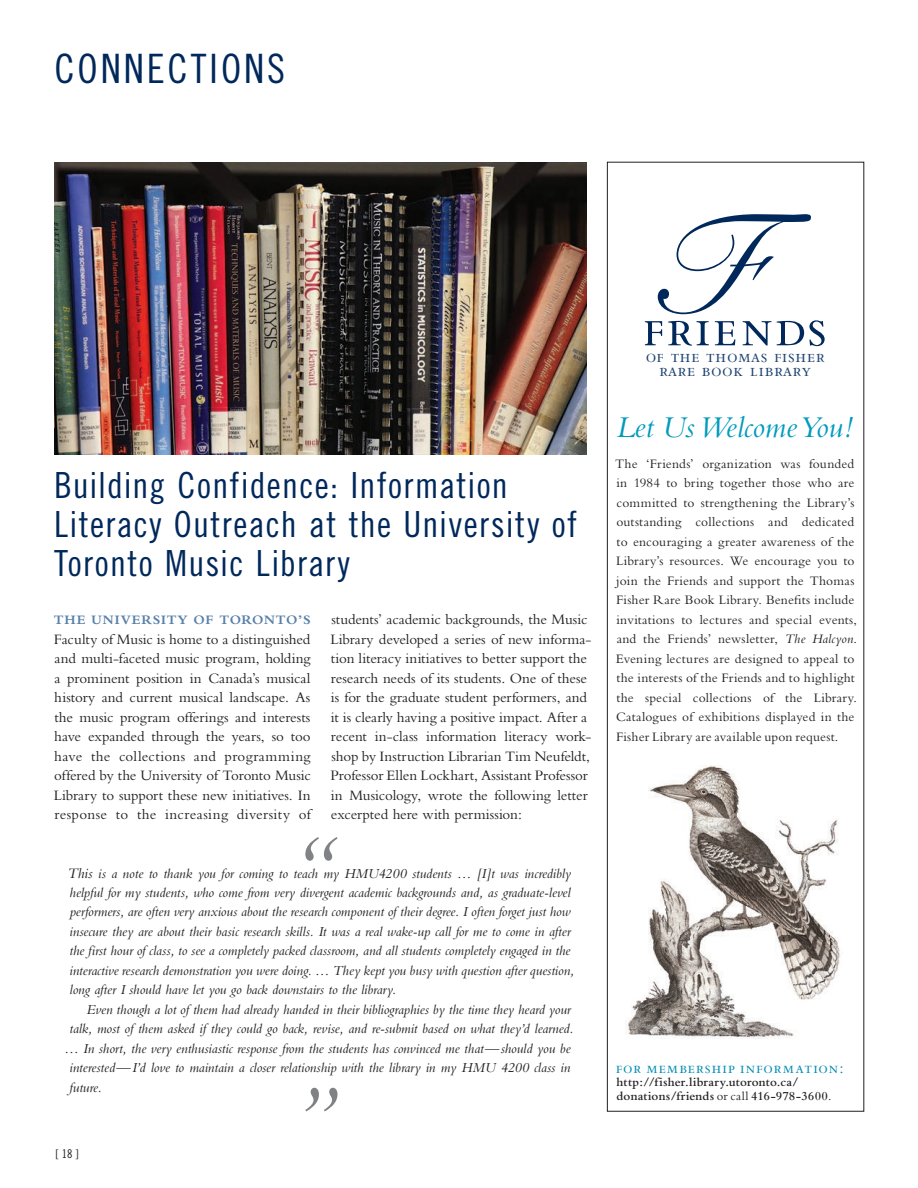
<style>
.page{position:relative;width:918px;height:1188px;background:#fff}
.page>*{position:absolute;margin:0;border:0;box-sizing:border-box;transform-origin:0 0}
.t1{font:55.5px "Bembo Expert";letter-spacing:.05em;color:#00285b}
.t2{font:40.5px "Trade Gothic LT Std Cn 18";letter-spacing:.07em;color:#00285b}
.t3{font:36px/39px "Trade Gothic LT Std Cn 18";letter-spacing:.035em;color:#00285b}
.t4{font:italic 31.5px "Bembo";color:#009bbd}
.t5{font:18.6px/14.2px "Bembo SC";letter-spacing:.03em;color:#1f4373;text-align:center}
.t6{font:16.5px "Bembo SC";letter-spacing:.07em;color:#008bb0}
.t7{font:15px/19.5px "Bembo";letter-spacing:-.005em;color:#231f20;text-align:justify}
.t8{font:italic 14.25px/19.5px "Bembo";letter-spacing:-.005em;color:#231f20}
.t9{font:13.5px/19.5px "Bembo";letter-spacing:.015em;color:#231f20}
.t10{font:700 13.5px "Bembo";letter-spacing:.06em;color:#5980aa}
.t11{font:600 12.75px/13.5px "Bembo";letter-spacing:.015em;color:#231f20}
.t12{font:12px "Trade Gothic LT Std Cn 18";color:#231f20}
.s1{font-size:15px}
.s2{font-style:italic}
.s3{font-weight:400}
</style>
<div class="page">
<img style="left:628px;top:765px;width:212px;height:273px">
<svg style="left:658px;top:214px;width:153px;height:100px"></svg>
<img style="left:54px;top:162px;width:533px;height:292px">
<svg style="left:305px;top:837px;width:33px;height:24px"></svg>
<svg style="left:305px;top:1088px;width:33px;height:24px"></svg>
<h2 class="t2" style="left:54px;top:45px;width:232px">CONNECTIONS</h2>
<h3 class="t3" style="left:54px;top:466px;width:525px">Building Confidence: Information<br>Literacy Outreach at the University of<br>Toronto Music Library</h3>
<p class="t10" style="left:54px;top:612px;width:258px">THE UNIVERSITY OF TORONTO’S</p>
<p class="t7" style="left:54px;top:629px;width:258px">Faculty of Music is home to a distinguished and multi-faceted music program, holding a prominent position in Canada’s musical history and current musical landscape. As the music program offerings and interests have expanded through the years, so too have the collections and programming offered by the University of Toronto Music Library to support these new initiatives. In response to the increasing diversity of</p>
<p class="t7" style="left:331px;top:609px;width:262px;text-align:left">students’ academic backgrounds, the Music Library developed a series of new informa&shy;tion literacy initiatives to better support the research needs of its students. One of these is for the graduate student performers, and it is clearly having a positive impact. After a recent in-class information literacy work&shy;shop by Instruction Librarian Tim Neufeldt, Professor Ellen Lockhart, Assistant Professor in Musicology, wrote the following letter excerpted here with permission:</p>
<p class="t8" style="left:68px;top:863px;width:508px"><span class="s1">This</span> is a note to thank you for coming to teach my HMU4200 students … [I]t was incredibly helpful for my students, who come from very divergent academic backgrounds and, as graduate-level performers, are often very anxious about the research component of their degree. I often forget just how insecure they are about their basic research skills. It was a real wake-up call for me to come in after the first hour of class, to see a completely packed classroom, and all students completely engaged in the interactive research demonstration you were doing. … They kept you busy with question after question, long after I should have let you go back downstairs to the library.</p>
<p class="t8" style="left:87px;top:999px;width:486px">Even though a lot of them had already handed in their bibliographies by the time they heard your</p>
<p class="t8" style="left:69px;top:1019px;width:506px">talk, most of them asked if they could go back, revise, and re-submit based on what they’d learned.</p>
<p class="t8" style="left:64px;top:1038px;width:508px">… In short, the very enthusiastic response from the students has convinced me that—should you be</p>
<p class="t8" style="left:69px;top:1058px;width:503px">interested—I’d love to maintain a closer relationship with the library in my HMU 4200 class in</p>
<p class="t8" style="left:70px;top:1077px;width:34px">future.</p>
<p class="t12" style="left:56px;top:1147px;width:25px">[ 18 ]</p>
<h1 class="t1" style="left:643px;top:304px;width:185px">friends</h1>
<h3 class="t5" style="left:646px;top:349px;width:181px">of the thomas fisher rare book library</h3>
<h3 class="t4" style="left:616px;top:409px;width:238px">Let Us Welcome You!</h3>
<p class="t9" style="left:615px;top:454px;width:243px">The ‘Friends’ organization was founded in 1984 to bring together those who are committed to strengthening the Library’s outstanding collections and dedicated to encouraging a greater awareness of the Library’s resources. We encourage you to join the Friends and support the Thomas Fisher Rare Book Library. Benefits include invitations to lectures and special events, and the Friends’ newsletter, <span class="s2">The Halcyon</span>.<br>Evening lectures are designed to appeal to the interests of the Friends and to highlight the special collections of the Library.<br>Catalogues of exhibitions displayed in the Fisher Library are available upon request.</p>
<p class="t6" style="left:616px;top:1058px;width:229px">for membership information:</p>
<p class="t11" style="left:617px;top:1075px;width:216px">http://fisher.library.utoronto.ca/ donations/friends <span class="s3">or call</span> 416-978-3600<span class="s3">.</span></p>
</div>
